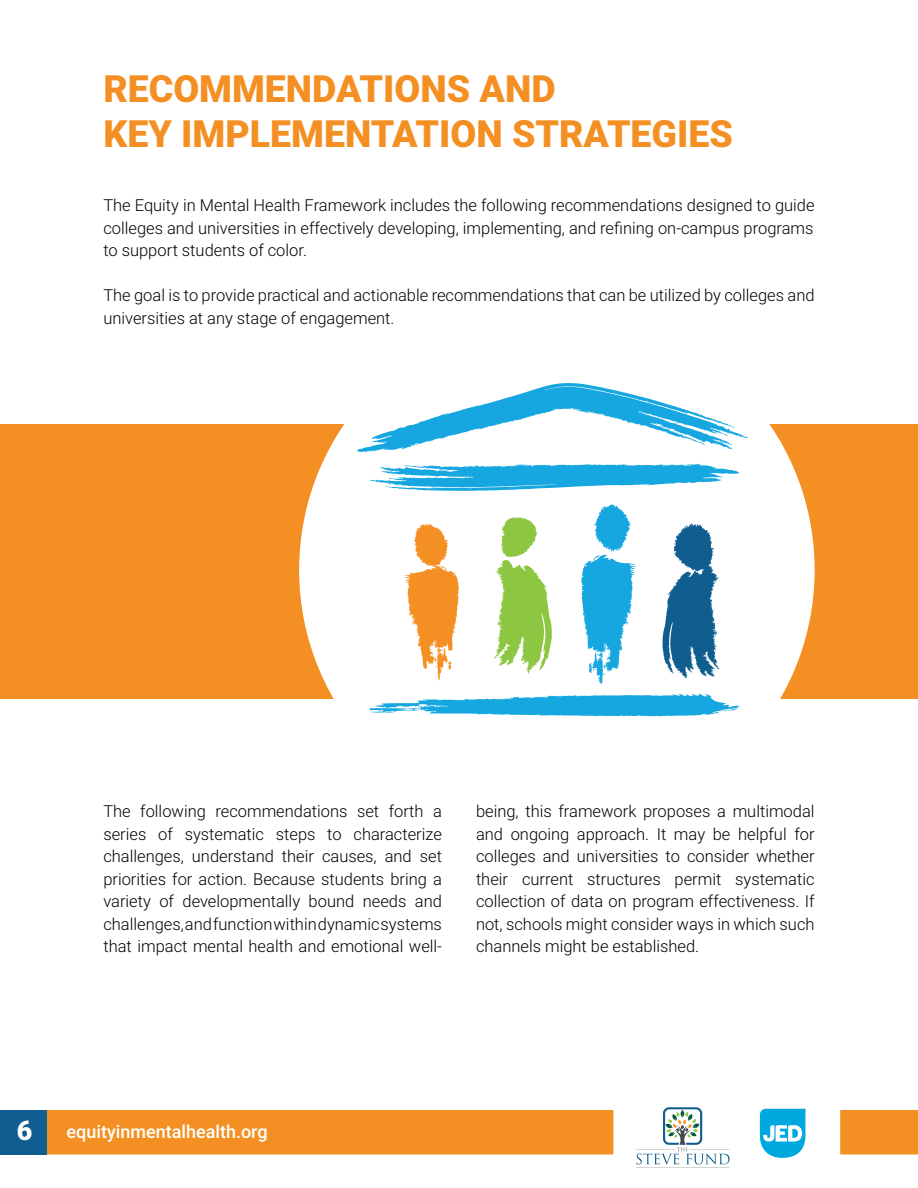
<style>
.page{position:relative;width:918px;height:1188px;background:#fff}
.page>*{position:absolute;margin:0;border:0;box-sizing:border-box;transform-origin:0 0}
.t1{font:900 37.5px/45px "Roboto";color:#f49023}
.t2{font:900 27px "Roboto";color:#fff}
.t3{font:500 18px "Roboto";color:#fff}
.t4{font:300 16.5px/22.5px "Roboto";color:#000101;text-align:justify}
</style>
<div class="page">
<div style="left:47px;top:1110px;width:566px;height:44px;background:#f49023"></div>
<div style="left:840px;top:1110px;width:78px;height:44px;background:#f49023"></div>
<div style="left:0;top:1110px;width:47px;height:44px;background:#0f5e8f"></div>
<svg style="left:636px;top:1107px;width:94px;height:61px"></svg>
<svg style="left:760px;top:1109px;width:45px;height:49px"></svg>
<div style="left:0;top:424px;width:918px;height:275px;background:#f49023"></div>
<div style="left:299px;top:312px;width:516px;height:516px;background:#fff;border-radius:50%"></div>
<svg style="left:370px;top:463px;width:369px;height:28px"></svg>
<svg style="left:357px;top:383px;width:392px;height:69px"></svg>
<svg style="left:662px;top:523px;width:58px;height:155px"></svg>
<svg style="left:494px;top:517px;width:58px;height:157px"></svg>
<svg style="left:404px;top:523px;width:55px;height:157px"></svg>
<svg style="left:370px;top:694px;width:370px;height:23px"></svg>
<svg style="left:581px;top:504px;width:55px;height:180px"></svg>
<h1 class="t1" style="left:103px;top:64px;width:631px">RECOMMENDATIONS AND<br>KEY IMPLEMENTATION STRATEGIES</h1>
<p class="t4" style="left:103px;top:193px;width:713px">The Equity in Mental Health Framework includes the following recommendations designed to guide colleges and universities in effectively developing, implementing, and refining on-campus programs to support students of color.</p>
<p class="t4" style="left:103px;top:283px;width:713px">The goal is to provide practical and actionable recommendations that can be utilized by colleges and universities at any stage of engagement.</p>
<p class="t4" style="left:103px;top:800px;width:340px">The following recommendations set forth a series of systematic steps to characterize challenges, understand their causes, and set priorities for action. Because students bring a variety of developmentally bound needs and challenges, and function within dynamic systems that impact mental health and emotional well-</p>
<p class="t4" style="left:476px;top:800px;width:340px">being, this framework proposes a multimodal and ongoing approach. It may be helpful for colleges and universities to consider whether their current structures permit systematic collection of data on program effectiveness. If not, schools might consider ways in which such channels might be established.</p>
<h2 class="t2" style="left:17px;top:1112px;width:17px">6</h2>
<p class="t3" style="left:67px;top:1119px;width:203px">equityinmentalhealth.org</p>
</div>
